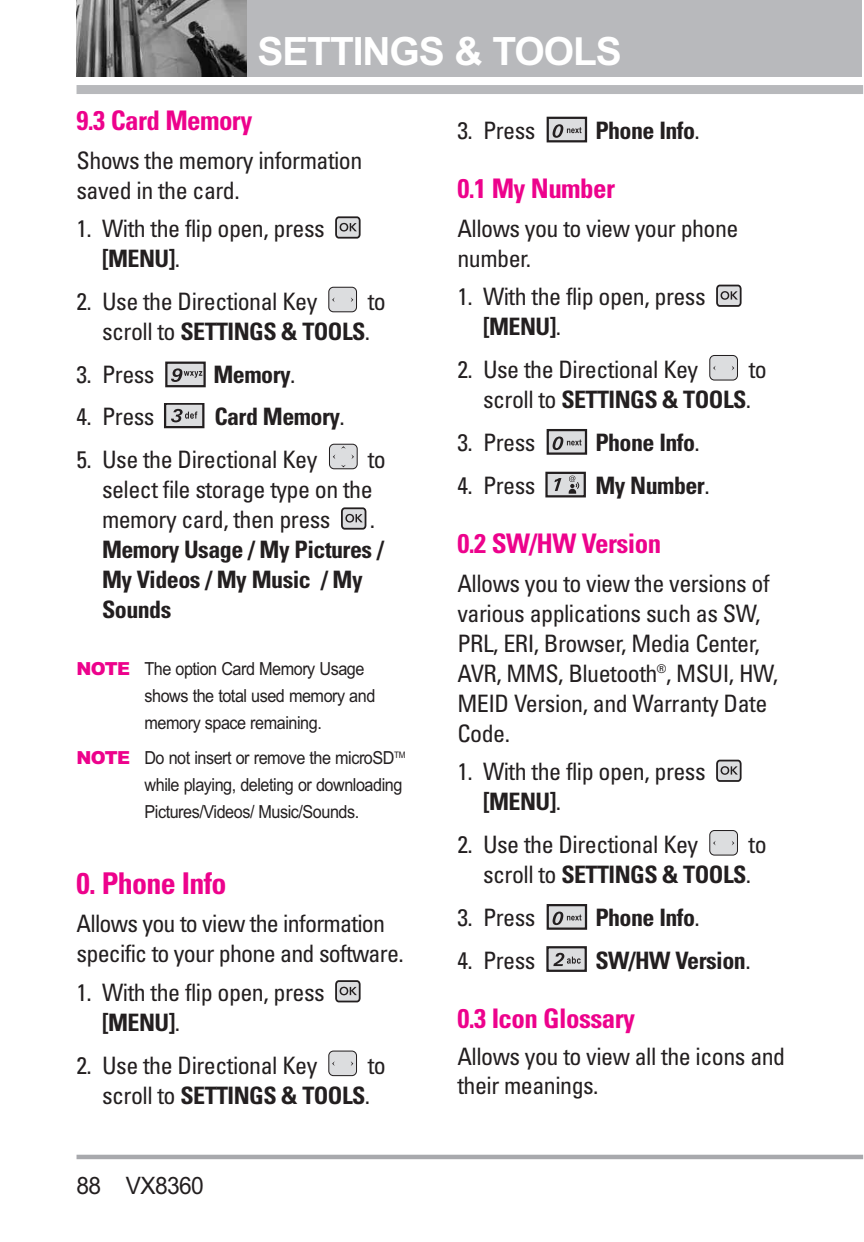
<style>
.page{position:relative;width:864px;height:1242px;background:#fff}
.page>*{position:absolute;margin:0;border:0;box-sizing:border-box;transform-origin:0 0}
.t1{font:700 39px "Arial";letter-spacing:-.03em;color:#fff}
.t2{font:700 condensed 30px "Univers";letter-spacing:-.02em;color:#ed028c}
.t3{font:700 condensed 27px "Univers";letter-spacing:-.02em;color:#ed028c}
.t4{font:condensed 24px/30px "Univers";letter-spacing:-.02em;color:#231f20}
.t5{font:700 condensed 24px/30px "Univers";letter-spacing:-.02em;color:#231f20}
.t6{font:24px "Arial";letter-spacing:-.03em;color:#231f20;scale:.95 1}
.t7{font:18px/27px "Arial";letter-spacing:-.03em;color:#231f20;scale:.9 1}
.s1{font-weight:700}
.s2{font-weight:400}
.s3{font-weight:900;color:#ed028c}
</style>
<div class="page">
<hr style="left:77px;top:1155px;width:786px;height:4px;background:#a8a9ad">
<div style="left:77px;top:85px;width:786px;height:9px;background:#b8b9bc"></div>
<div style="left:96px;top:0;width:766px;height:77px;background:#b8b9bc"></div>
<img style="left:77px;top:0;width:170px;height:77px">
<div style="left:548px;top:947px;width:38px;height:24px;background:#dcdddf"></div>
<div style="left:546px;top:947px;width:41px;height:25px;border:2px solid #231f20"></div>
<svg style="left:553px;top:953px;width:28px;height:13px"></svg>
<div style="left:548px;top:905px;width:38px;height:24px;background:#dcdddf"></div>
<div style="left:547px;top:904px;width:40px;height:26px;border:2px solid #231f20"></div>
<svg style="left:553px;top:912px;width:29px;height:13px"></svg>
<div style="left:710px;top:831px;width:27px;height:24px;background:#dcdddf;border-radius:5px"></div>
<div style="left:709px;top:830px;width:29px;height:26px;border:1px solid #231f20;border-radius:5px"></div>
<div style="left:717px;top:761px;width:24px;height:20px;background:#dcdddf;border-radius:3px"></div>
<div style="left:716px;top:760px;width:26px;height:22px;border:2px solid #231f20;border-radius:3px"></div>
<div style="left:721px;top:766px;width:8px;height:9px;background:#231f20;border-radius:50%"></div>
<svg style="left:722px;top:766px;width:16px;height:9px"></svg>
<div style="left:547px;top:473px;width:38px;height:23px;background:#dcdddf"></div>
<div style="left:545px;top:472px;width:41px;height:25px;border:2px solid #231f20"></div>
<svg style="left:554px;top:478px;width:7px;height:13px"></svg>
<svg style="left:569px;top:476px;width:11px;height:18px"></svg>
<div style="left:548px;top:430px;width:38px;height:24px;background:#dcdddf"></div>
<div style="left:547px;top:429px;width:40px;height:26px;border:2px solid #231f20"></div>
<svg style="left:553px;top:437px;width:29px;height:13px"></svg>
<div style="left:710px;top:355px;width:27px;height:25px;background:#dcdddf;border-radius:5px"></div>
<div style="left:709px;top:355px;width:29px;height:26px;border:1px solid #231f20;border-radius:5px"></div>
<div style="left:717px;top:286px;width:24px;height:20px;background:#dcdddf;border-radius:3px"></div>
<div style="left:716px;top:285px;width:26px;height:22px;border:2px solid #231f20;border-radius:3px"></div>
<svg style="left:722px;top:291px;width:16px;height:9px"></svg>
<div style="left:548px;top:118px;width:38px;height:23px;background:#dcdddf"></div>
<div style="left:547px;top:117px;width:40px;height:25px;border:2px solid #231f20"></div>
<svg style="left:553px;top:124px;width:29px;height:14px"></svg>
<div style="left:329px;top:1051px;width:28px;height:25px;background:#dcdddf;border-radius:5px"></div>
<div style="left:328px;top:1051px;width:29px;height:25px;border:1px solid #231f20;border-radius:5px"></div>
<div style="left:336px;top:981px;width:24px;height:21px;background:#dcdddf;border-radius:3px"></div>
<div style="left:335px;top:980px;width:26px;height:22px;border:2px solid #231f20;border-radius:3px"></div>
<div style="left:340px;top:987px;width:8px;height:8px;background:#231f20;border-radius:50%"></div>
<svg style="left:341px;top:987px;width:16px;height:8px"></svg>
<div style="left:342px;top:508px;width:24px;height:21px;background:#dcdddf;border-radius:3px"></div>
<div style="left:341px;top:507px;width:25px;height:23px;border:2px solid #231f20;border-radius:3px"></div>
<svg style="left:345px;top:514px;width:9px;height:9px"></svg>
<svg style="left:347px;top:514px;width:16px;height:8px"></svg>
<div style="left:329px;top:444px;width:28px;height:25px;background:#dcdddf;border-radius:5px"></div>
<div style="left:329px;top:444px;width:29px;height:25px;border:1px solid #231f20;border-radius:5px"></div>
<svg style="left:341px;top:446px;width:13px;height:13px"></svg>
<div style="left:165px;top:404px;width:38px;height:23px;background:#dcdddf"></div>
<div style="left:164px;top:403px;width:40px;height:25px;border:2px solid #231f20"></div>
<svg style="left:171px;top:409px;width:26px;height:13px"></svg>
<div style="left:166px;top:363px;width:39px;height:23px;background:#dcdddf"></div>
<div style="left:165px;top:362px;width:41px;height:25px;border:2px solid #231f20"></div>
<svg style="left:171px;top:368px;width:31px;height:14px"></svg>
<div style="left:329px;top:287px;width:28px;height:25px;background:#dcdddf;border-radius:5px"></div>
<div style="left:328px;top:287px;width:29px;height:25px;border:1px solid #231f20;border-radius:5px"></div>
<div style="left:336px;top:217px;width:24px;height:21px;background:#dcdddf;border-radius:3px"></div>
<div style="left:335px;top:216px;width:26px;height:23px;border:2px solid #231f20;border-radius:3px"></div>
<svg style="left:341px;top:223px;width:16px;height:8px"></svg>
<h1 class="t1" style="left:257px;top:29px;width:366px">SETTINGS &amp; TOOLS</h1>
<p class="t3" style="left:77px;top:111px;width:177px">9.3 Card Memory</p>
<p class="t4" style="left:77px;top:147px;width:287px">Shows the memory information saved in the card.</p>
<p class="t4" style="left:102px;top:215px;width:224px;text-indent:-26px">1. With the flip open, press <span class="s1">[MENU]</span>.</p>
<p class="t4" style="left:77px;top:288px;width:242px">2. Use the Directional Key</p>
<p class="t5" style="left:102px;top:288px;width:285px;text-indent:266px"><span class="s2">to scroll to</span> SETTINGS &amp; TOOLS<span class="s2">.</span></p>
<p class="t4" style="left:77px;top:361px;width:80px">3. Press</p>
<p class="t5" style="left:213px;top:361px;width:84px">Memory<span class="s2">.</span></p>
<p class="t4" style="left:77px;top:404px;width:80px">4. Press</p>
<p class="t5" style="left:214px;top:404px;width:132px">Card Memory<span class="s2">.</span></p>
<p class="t4" style="left:77px;top:447px;width:242px">5. Use the Directional Key</p>
<p class="t4" style="left:102px;top:447px;width:285px;text-indent:266px">to select file storage type on the memory card, then press</p>
<p class="t4" style="left:370px;top:507px;width:7px">.</p>
<p class="t5" style="left:102px;top:537px;width:283px">Memory Usage / My Pictures /<br>My Videos / My Music / My<br>Sounds</p>
<p class="t7" style="left:145px;top:655px;width:258px;text-indent:-68px"><span class="s3">NOTE</span> The option Card Memory Usage shows the total used memory and memory space remaining.</p>
<p class="t7" style="left:145px;top:745px;width:292px;text-indent:-68px"><span class="s3">NOTE</span> Do not insert or remove the microSD<sup>TM </sup>while playing, deleting or downloading<br>Pictures/Videos/ Music/Sounds.</p>
<p class="t2" style="left:77px;top:872px;width:152px">0. Phone Info</p>
<p class="t4" style="left:77px;top:911px;width:329px">Allows you to view the information specific to your phone and software.</p>
<p class="t4" style="left:102px;top:979px;width:224px;text-indent:-26px">1. With the flip open, press <span class="s1">[MENU]</span>.</p>
<p class="t4" style="left:77px;top:1052px;width:242px">2. Use the Directional Key</p>
<p class="t5" style="left:102px;top:1052px;width:285px;text-indent:266px"><span class="s2">to scroll to</span> SETTINGS &amp; TOOLS<span class="s2">.</span></p>
<p class="t6" style="left:77px;top:1172px;width:136px">88 VX8360</p>
<p class="t4" style="left:458px;top:117px;width:80px">3. Press</p>
<p class="t5" style="left:595px;top:117px;width:106px">Phone Info<span class="s2">.</span></p>
<p class="t3" style="left:458px;top:179px;width:159px">0.1 My Number</p>
<p class="t4" style="left:458px;top:215px;width:283px">Allows you to view your phone number.</p>
<p class="t4" style="left:483px;top:284px;width:224px;text-indent:-26px">1. With the flip open, press <span class="s1">[MENU]</span>.</p>
<p class="t4" style="left:458px;top:356px;width:242px">2. Use the Directional Key</p>
<p class="t5" style="left:483px;top:356px;width:285px;text-indent:266px"><span class="s2">to scroll to</span> SETTINGS &amp; TOOLS<span class="s2">.</span></p>
<p class="t4" style="left:458px;top:429px;width:80px">3. Press</p>
<p class="t5" style="left:595px;top:429px;width:106px">Phone Info<span class="s2">.</span></p>
<p class="t4" style="left:458px;top:472px;width:80px">4. Press</p>
<p class="t5" style="left:595px;top:472px;width:116px">My Number<span class="s2">.</span></p>
<p class="t3" style="left:458px;top:534px;width:205px">0.2 SW/HW Version</p>
<p class="t4" style="left:458px;top:570px;width:322px">Allows you to view the versions of various applications such as SW,<br>PRL, ERI, Browser, Media Center,<br>AVR, MMS, Bluetooth<sup>®</sup>, MSUI, HW,<br>MEID Version, and Warranty Date<br>Code.</p>
<p class="t4" style="left:483px;top:759px;width:224px;text-indent:-26px">1. With the flip open, press <span class="s1">[MENU]</span>.</p>
<p class="t4" style="left:458px;top:832px;width:242px">2. Use the Directional Key</p>
<p class="t5" style="left:483px;top:832px;width:285px;text-indent:266px"><span class="s2">to scroll to</span> SETTINGS &amp; TOOLS<span class="s2">.</span></p>
<p class="t4" style="left:458px;top:904px;width:80px">3. Press</p>
<p class="t5" style="left:595px;top:904px;width:106px">Phone Info<span class="s2">.</span></p>
<p class="t4" style="left:458px;top:947px;width:80px">4. Press</p>
<p class="t5" style="left:595px;top:947px;width:157px">SW/HW Version<span class="s2">.</span></p>
<p class="t3" style="left:458px;top:1009px;width:179px">0.3 Icon Glossary</p>
<p class="t4" style="left:458px;top:1045px;width:329px;line-height:28.5px">Allows you to view all the icons and their meanings.</p>
</div>
